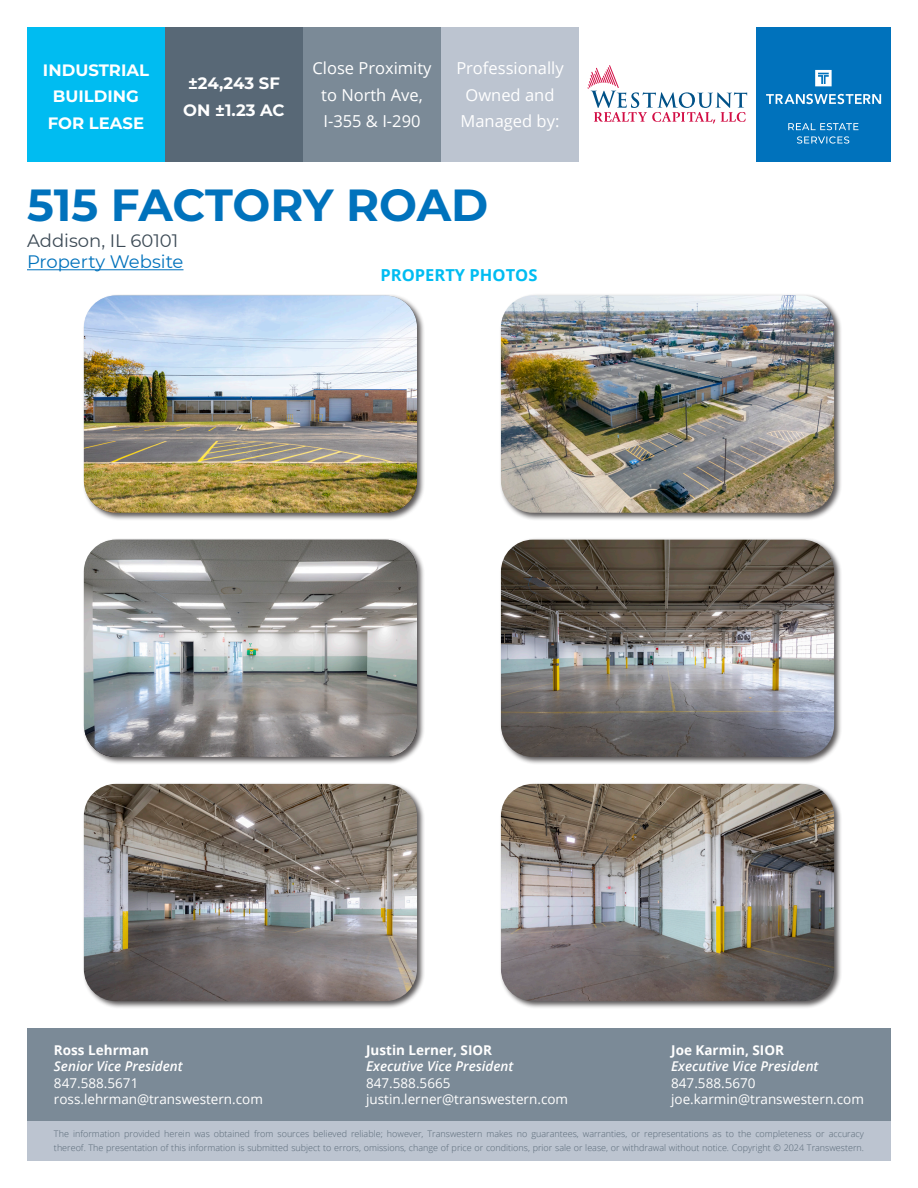
<style>
.page{position:relative;width:918px;height:1188px;background:#fff}
.page>*{position:absolute;margin:0;border:0;box-sizing:border-box;transform-origin:0 0}
.t1{font:700 45px "Montserrat";letter-spacing:-.005em;color:#0072bc}
.t2{font:18px "Montserrat";color:#3c4a55}
.t3{font:18px "Montserrat";color:#0072bc}
.t4{font:16.5px/26.4px "Open Sans";color:#fff;text-align:center}
.t5{font:700 16.5px/26.4px "Montserrat";color:#fff;text-align:center}
.t6{font:700 16.5px "Open Sans";color:#00bcf1}
.t7{font:13.5px/16.5px "Open Sans";color:#fff}
.t8{font:italic 600 13.5px "Open Sans";color:#fff}
.t9{font:700 13.5px "Open Sans";color:#fff}
.t10{font:300 9px/13.5px "Open Sans";color:#586876}
</style>
<div class="page">
<div style="left:27px;top:1120px;width:864px;height:41px;background:#bcc4d0"></div>
<div style="left:27px;top:1028px;width:864px;height:92px;background:#7b8a97"></div>
<hr style="left:27px;top:269px;width:157px;height:1px;background:#0072bc">
<div style="left:27px;top:27px;width:138px;height:135px;background:#00bcf1"></div>
<div style="left:165px;top:27px;width:138px;height:135px;background:#586876"></div>
<div style="left:303px;top:27px;width:138px;height:135px;background:#7b8a97"></div>
<div style="left:756px;top:27px;width:135px;height:135px;background:#0072bc"></div>
<svg style="left:797px;top:136px;width:52px;height:8px"></svg>
<svg style="left:788px;top:123px;width:70px;height:7px"></svg>
<svg style="left:815px;top:70px;width:17px;height:16px"></svg>
<svg style="left:766px;top:94px;width:115px;height:10px"></svg>
<div style="left:441px;top:27px;width:138px;height:135px;background:#bcc4d0"></div>
<svg style="left:588px;top:65px;width:159px;height:59px"></svg>
<div style="left:82px;top:294px;width:343px;height:227px;background:#231f20;opacity:.75"></div>
<img style="left:84px;top:295px;width:333px;height:218px">
<div style="left:499px;top:293px;width:343px;height:228px;background:#231f20;opacity:.75"></div>
<img style="left:501px;top:295px;width:333px;height:218px">
<div style="left:82px;top:538px;width:343px;height:227px;background:#231f20;opacity:.75"></div>
<img style="left:84px;top:540px;width:333px;height:217px">
<div style="left:499px;top:538px;width:343px;height:227px;background:#231f20;opacity:.75"></div>
<img style="left:501px;top:540px;width:333px;height:217px">
<div style="left:82px;top:782px;width:343px;height:228px;background:#231f20;opacity:.75"></div>
<img style="left:84px;top:784px;width:333px;height:217px">
<div style="left:499px;top:782px;width:343px;height:228px;background:#231f20;opacity:.75"></div>
<img style="left:501px;top:784px;width:333px;height:217px">
<h3 class="t5" style="left:43px;top:56px;width:108px">INDUSTRIAL<br>BUILDING<br>FOR LEASE</h3>
<h3 class="t5" style="left:183px;top:69px;width:103px;text-align:left">±24,243 SF<br>ON ±1.23 AC</h3>
<h3 class="t4" style="left:312px;top:55px;width:121px">Close Proximity to North Ave,<br>I-355 &amp; I-290</h3>
<h3 class="t4" style="left:456px;top:55px;width:109px">Professionally<br>Owned and<br>Managed by:</h3>
<h1 class="t1" style="left:27px;top:172px;width:463px">515 FACTORY ROAD</h1>
<h2 class="t2" style="left:27px;top:228px;width:153px">Addison, IL 60101</h2>
<h2 class="t3" style="left:27px;top:250px;width:158px">Property Website</h2>
<p class="t6" style="left:381px;top:263px;width:158px">PROPERTY PHOTOS</p>
<h3 class="t9" style="left:54px;top:1040px;width:97px">Ross Lehrman</h3>
<h3 class="t8" style="left:54px;top:1057px;width:130px">Senior Vice President</h3>
<h3 class="t7" style="left:54px;top:1074px;width:210px">847.588.5671 ross.lehrman@transwestern.com</h3>
<h3 class="t9" style="left:366px;top:1040px;width:128px">Justin Lerner, SIOR</h3>
<h3 class="t8" style="left:366px;top:1057px;width:149px">Executive Vice President</h3>
<h3 class="t7" style="left:366px;top:1074px;width:204px">847.588.5665 justin.lerner@transwestern.com</h3>
<h3 class="t9" style="left:671px;top:1040px;width:114px">Joe Karmin, SIOR</h3>
<h3 class="t8" style="left:671px;top:1057px;width:149px">Executive Vice President</h3>
<h3 class="t7" style="left:671px;top:1074px;width:194px">847.588.5670 joe.karmin@transwestern.com</h3>
<p class="t10" style="left:54px;top:1127px;width:812px">The information provided herein was obtained from sources believed reliable; however, Transwestern makes no guarantees, warranties, or representations as to the completeness or accuracy thereof. The presentation of this information is submitted subject to errors, omissions, change of price or conditions, prior sale or lease, or withdrawal without notice. Copyright © 2024 Transwestern.</p>
</div>
